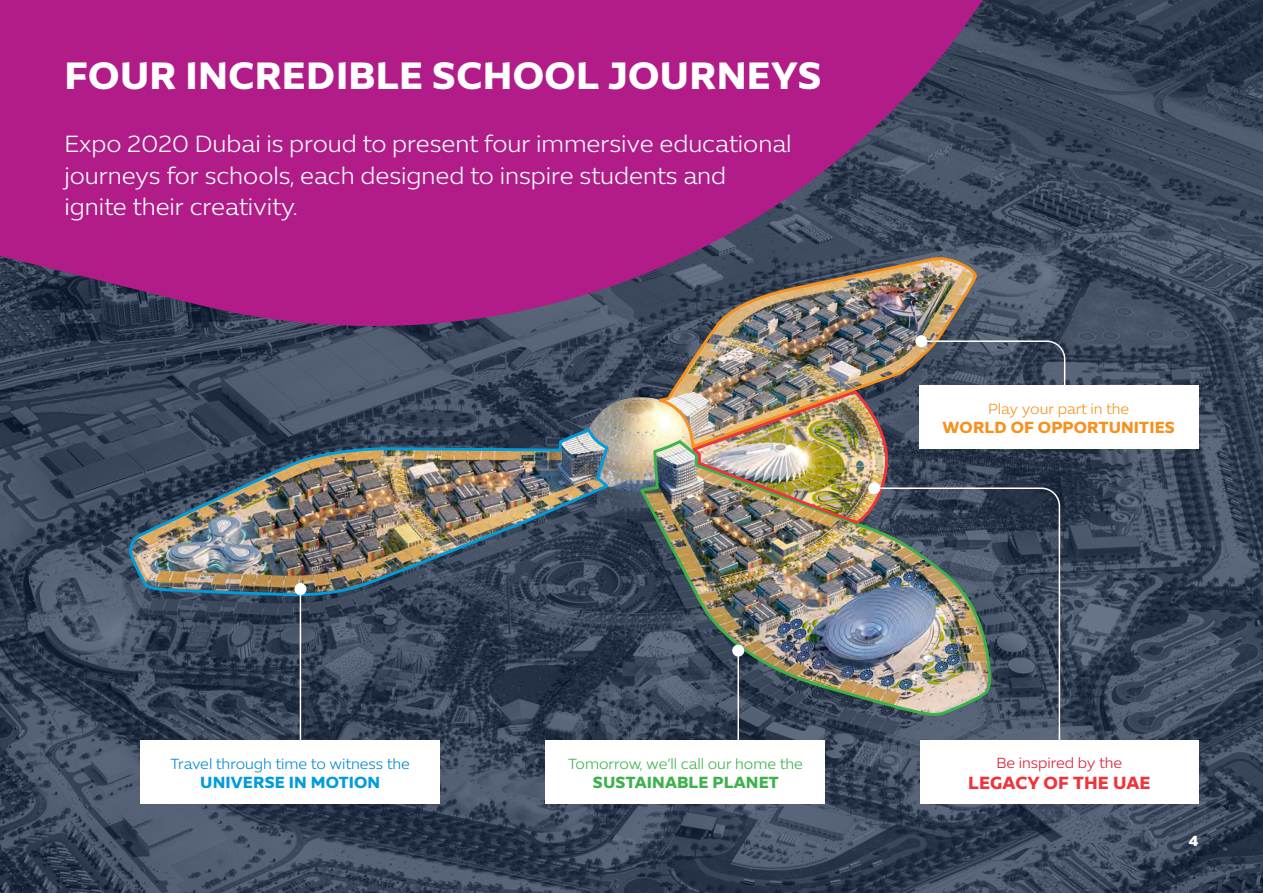
<style>
.page{position:relative;width:1263px;height:893px;background:#fff}
.page>*{position:absolute;margin:0;border:0;box-sizing:border-box;transform-origin:0 0}
.Headline{font:700 39px "Expo Sans Std";letter-spacing:.01em;color:#fff}
.Headline_-_Secondary{font:300 24px/31.5px "Expo Sans Std";color:#fff}
.Subhead{font:700 18px "Expo Sans Std";letter-spacing:.005em;color:#ee343d}
.Subhead-2{font:700 16.5px "Expo Sans Std";letter-spacing:.01em;color:#f6911e}
.Subhead-3{font:700 16.5px "Expo Sans Std";letter-spacing:.01em;color:#3bb24b}
.Subhead-4{font:700 16.5px "Expo Sans Std";letter-spacing:.01em;color:#009cdc}
.Subhead-5{font:300 15px "Expo Sans Std";color:#0088ce}
.Subhead-6{font:300 15px "Expo Sans Std";color:#3bb24b}
.Subhead-7{font:300 15px "Expo Sans Std";color:#f6911e}
.Subhead-8{font:300 15px "Expo Sans Std";color:#dc1a32}
.Body_Copy{font:700 15px "Expo Sans Std";color:#fff}
</style>
<div class="page">
<img style="left:0;top:0;width:1263px;height:893px">
<svg style="left:0;top:0;width:1227px;height:382px;background:#802d76"></svg>
<img style="left:585px;top:397px;width:72px;height:96px">
<img style="left:126px;top:427px;width:486px;height:171px">
<img style="left:637px;top:442px;width:354px;height:275px">
<img style="left:688px;top:447px;width:200px;height:271px">
<img style="left:657px;top:255px;width:322px;height:192px">
<hr style="left:300px;top:589px;width:1px;height:151px;background:#fff">
<div style="left:294px;top:583px;width:12px;height:12px;background:#fff;border-radius:50%"></div>
<svg style="left:920px;top:340px;width:146px;height:45px;background:#495466"></svg>
<div style="left:915px;top:335px;width:12px;height:12px;background:#fff;border-radius:50%"></div>
<hr style="left:737px;top:651px;width:2px;height:89px;background:#fff">
<div style="left:732px;top:645px;width:12px;height:12px;background:#fff;border-radius:50%"></div>
<img style="left:873px;top:487px;width:188px;height:255px">
<div style="left:868px;top:482px;width:12px;height:12px;background:#fff;border-radius:50%"></div>
<div style="left:140px;top:740px;width:300px;height:63px;background:#fff"></div>
<div style="left:920px;top:740px;width:278px;height:63px;background:#fff"></div>
<div style="left:919px;top:385px;width:279px;height:63px;background:#fff"></div>
<div style="left:546px;top:740px;width:279px;height:63px;background:#fff"></div>
<p class="Headline" style="left:65px;top:52px;width:758px">FOUR INCREDIBLE SCHOOL JOURNEYS</p>
<p class="Headline_-_Secondary" style="left:64px;top:128px;width:729px">Expo 2020 Dubai is proud to present four immersive educational journeys for schools, each designed to inspire students and ignite their creativity.</p>
<p class="Subhead-7" style="left:988px;top:400px;width:143px">Play your part in the</p>
<p class="Subhead-2" style="left:942px;top:417px;width:234px">WORLD OF OPPORTUNITIES</p>
<p class="Subhead-5" style="left:171px;top:755px;width:241px">Travel through time to witness the</p>
<p class="Subhead-4" style="left:200px;top:772px;width:182px">UNIVERSE IN MOTION</p>
<p class="Subhead-6" style="left:568px;top:755px;width:236px">Tomorrow, we’ll call our home the</p>
<p class="Subhead-3" style="left:593px;top:772px;width:187px">SUSTAINABLE PLANET</p>
<p class="Subhead-8" style="left:996px;top:754px;width:127px">Be inspired by the</p>
<p class="Subhead" style="left:968px;top:772px;width:184px">LEGACY OF THE UAE</p>
<p class="Body_Copy" style="left:1188px;top:831px;width:12px">4</p>
</div>
